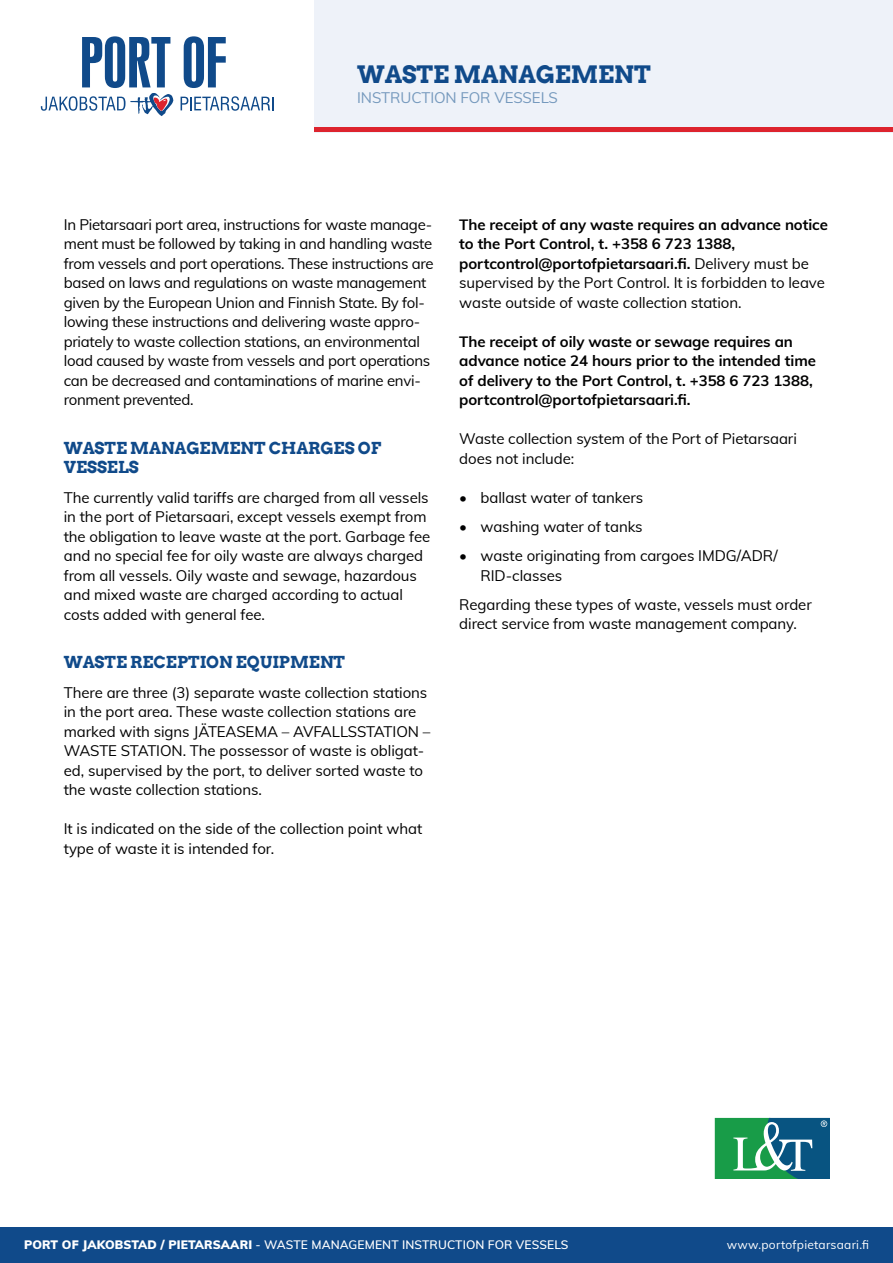
<style>
.page{position:relative;width:893px;height:1263px;background:#fff}
.page>*{position:absolute;margin:0;border:0;box-sizing:border-box;transform-origin:0 0}
.t1{font:700 24px "Arvo";letter-spacing:-.005em;color:#104a8a}
.t2{font:700 16.5px/19.5px "Arvo";letter-spacing:-.005em;color:#104a8a}
.t3{font:15px/19.5px "Muli";letter-spacing:-.005em;color:#000001}
.t4{font:700 15px/19.5px "Muli";letter-spacing:-.005em;color:#000001}
.t5{font:15px "Muli";letter-spacing:-.005em;color:#7599bd}
.t6{font:600 12px "Muli";letter-spacing:.01em;color:#fff}
.t7{font:12px "Muli";letter-spacing:.02em;color:#fff}
.s1{font-weight:400}
.s2{font-weight:900}
</style>
<div class="page">
<div style="left:0;top:1227px;width:893px;height:36px;background:#104a8a"></div>
<svg style="left:715px;top:1118px;width:115px;height:61px;background:#348d7a"></svg>
<div style="left:315px;top:0;width:578px;height:132px;background:#eef2f9"></div>
<hr style="left:315px;top:128px;width:578px;height:4px;background:#dd242e">
<svg style="left:184px;top:36px;width:42px;height:52px"></svg>
<svg style="left:181px;top:96px;width:93px;height:15px"></svg>
<svg style="left:41px;top:36px;width:132px;height:80px"></svg>
<h1 class="t1" style="left:357px;top:60px;width:295px">WASTE MANAGEMENT</h1>
<p class="t5" style="left:357px;top:86px;width:202px">INSTRUCTION FOR VESSELS</p>
<p class="t3" style="left:64px;top:214px;width:371px">In Pietarsaari port area, instructions for waste manage&shy;ment must be followed by taking in and handling waste from vessels and port operations. These instructions are based on laws and regulations on waste management given by the European Union and Finnish State. By fol&shy;lowing these instructions and delivering waste appro&shy;priately to waste collection stations, an environmental load caused by waste from vessels and port operations can be decreased and contaminations of marine envi&shy;ronment prevented.</p>
<p class="t2" style="left:64px;top:438px;width:319px">WASTE MANAGEMENT CHARGES OF<br>VESSELS</p>
<p class="t3" style="left:64px;top:487px;width:368px">The currently valid tariffs are charged from all vessels in the port of Pietarsaari, except vessels exempt from the obligation to leave waste at the port. Garbage fee and no special fee for oily waste are always charged from all vessels. Oily waste and sewage, hazardous and mixed waste are charged according to actual costs added with general fee.</p>
<p class="t2" style="left:64px;top:652px;width:283px">WASTE RECEPTION EQUIPMENT</p>
<p class="t3" style="left:64px;top:682px;width:368px">There are three (3) separate waste collection stations in the port area. These waste collection stations are marked with signs JÄTEASEMA – AVFALLSSTATION – WASTE STATION. The possessor of waste is obligat&shy;ed, supervised by the port, to deliver sorted waste to the waste collection stations.</p>
<p class="t3" style="left:64px;top:818px;width:360px">It is indicated on the side of the collection point what type of waste it is intended for.</p>
<p class="t4" style="left:459px;top:214px;width:370px">The receipt of any waste requires an advance notice to the Port Control, t. +358 6 723 1388, portcontrol@portofpietarsaari.fi. <span class="s1">Delivery must be supervised by the Port Control. It is forbidden to leave waste outside of waste collection station.</span></p>
<p class="t4" style="left:459px;top:331px;width:358px">The receipt of oily waste or sewage requires an advance notice 24 hours prior to the intended time of delivery to the Port Control, t. +358 6 723 1388, portcontrol@portofpietarsaari.fi.</p>
<p class="t3" style="left:459px;top:428px;width:339px">Waste collection system of the Port of Pietarsaari does not include:</p>
<p class="t3" style="left:459px;top:487px;width:186px">• ballast water of tankers</p>
<p class="t3" style="left:459px;top:516px;width:185px">• washing water of tanks</p>
<p class="t3" style="left:480px;top:545px;width:299px;text-indent:-21px">• waste originating from cargoes IMDG/ADR/<br>RID-classes</p>
<p class="t3" style="left:459px;top:594px;width:354px">Regarding these types of waste, vessels must order direct service from waste management company.</p>
<p class="t6" style="left:24px;top:1236px;width:546px"><span class="s2">PORT OF JAKOBSTAD / PIETARSAARI</span> - WASTE MANAGEMENT INSTRUCTION FOR VESSELS</p>
<p class="t7" style="left:727px;top:1236px;width:144px">www.portofpietarsaari.fi</p>
</div>
